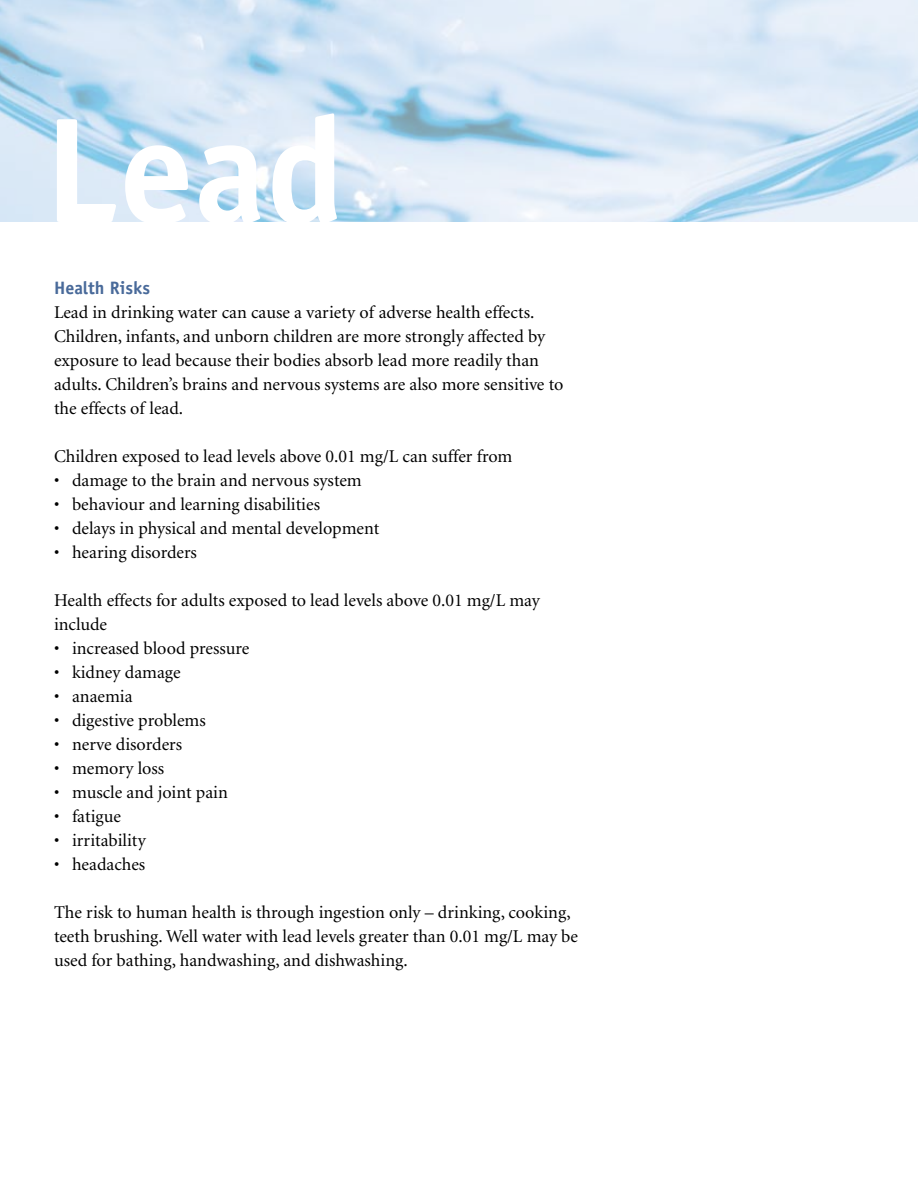
<style>
.page{position:relative;width:918px;height:1188px;background:#fff}
.page>*{position:absolute;margin:0;border:0;box-sizing:border-box;transform-origin:0 0}
.t1{font:700 150px "Officina Sans";color:#fff}
.t2{font:18px/24px "Minion";color:#000}
.t3{font:700 18px "Officina Sans";color:#496a9a}
</style>
<div class="page">
<img style="left:0;top:0;width:918px;height:222px">
<h1 class="t1" style="left:44px;top:77px;width:301px">Lead</h1>
<p class="t3" style="left:54px;top:277px;width:98px">Health Risks</p>
<p class="t2" style="left:54px;top:301px;width:511px">Lead in drinking water can cause a variety of adverse health effects.<br>Children, infants, and unborn children are more strongly affected by exposure to lead because their bodies absorb lead more readily than adults. Children’s brains and nervous systems are also more sensitive to the effects of lead.</p>
<p class="t2" style="left:54px;top:445px;width:460px">Children exposed to lead levels above 0.01 mg/L can suffer from</p>
<p class="t2" style="left:54px;top:469px;width:309px">• damage to the brain and nervous system</p>
<p class="t2" style="left:54px;top:493px;width:268px">• behaviour and learning disabilities</p>
<p class="t2" style="left:54px;top:517px;width:327px">• delays in physical and mental development</p>
<p class="t2" style="left:54px;top:541px;width:145px">• hearing disorders</p>
<p class="t2" style="left:54px;top:589px;width:487px">Health effects for adults exposed to lead levels above 0.01 mg/L may include</p>
<p class="t2" style="left:54px;top:637px;width:197px">• increased blood pressure</p>
<p class="t2" style="left:54px;top:661px;width:128px">• kidney damage</p>
<p class="t2" style="left:54px;top:685px;width:80px">• anaemia</p>
<p class="t2" style="left:54px;top:709px;width:153px">• digestive problems</p>
<p class="t2" style="left:54px;top:733px;width:130px">• nerve disorders</p>
<p class="t2" style="left:54px;top:757px;width:112px">• memory loss</p>
<p class="t2" style="left:54px;top:781px;width:175px">• muscle and joint pain</p>
<p class="t2" style="left:54px;top:805px;width:69px">• fatigue</p>
<p class="t2" style="left:54px;top:829px;width:93px">• irritability</p>
<p class="t2" style="left:54px;top:853px;width:93px">• headaches</p>
<p class="t2" style="left:54px;top:901px;width:526px">The risk to human health is through ingestion only – drinking, cooking, teeth brushing. Well water with lead levels greater than 0.01 mg/L may be used for bathing, handwashing, and dishwashing.</p>
</div>
